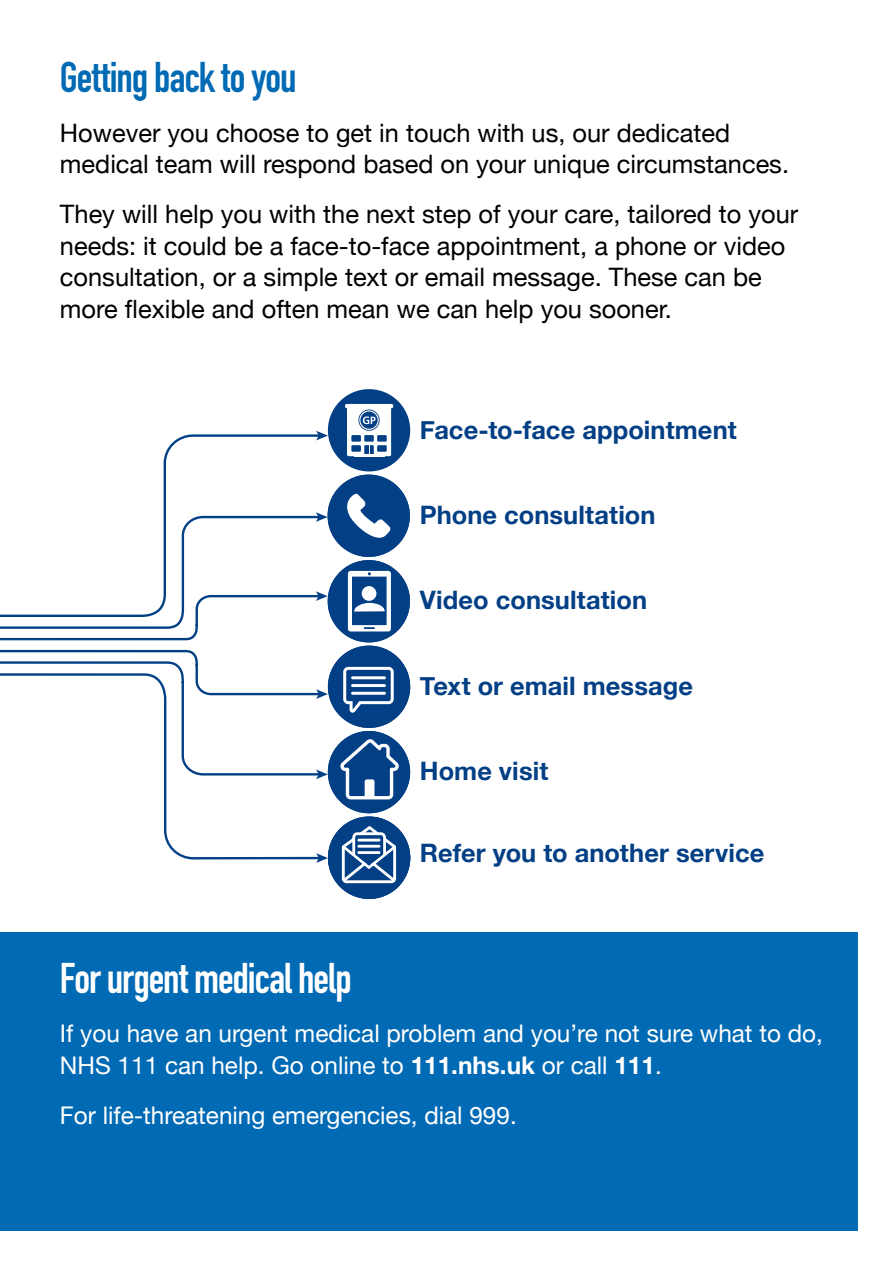
<style>
.page{position:relative;width:893px;height:1263px;background:#fff}
.page>*{position:absolute;margin:0;border:0;box-sizing:border-box;transform-origin:0 0}
.t1{font:700 42.3px "DIN Condensed";letter-spacing:-.025em;color:#fff}
.t2{font:700 42.3px "DIN Condensed";letter-spacing:-.025em;color:#006ab4}
.t3{font:25.35px/31.8px "Helvetica Neue";color:#000}
.t4{font:700 25.35px "Helvetica Neue";letter-spacing:.005em;color:#033f85}
.t5{font:24.3px/31.8px "Helvetica Neue";color:#fff}
.s1{font-weight:700}
</style>
<div class="page">
<svg style="left:164px;top:779px;width:152px;height:81px"></svg>
<svg style="left:316px;top:853px;width:12px;height:10px"></svg>
<svg style="left:163px;top:434px;width:154px;height:78px"></svg>
<svg style="left:316px;top:431px;width:12px;height:9px"></svg>
<svg style="left:0;top:649px;width:328px;height:130px"></svg>
<svg style="left:0;top:512px;width:328px;height:129px"></svg>
<div style="left:328px;top:475px;width:82px;height:82px;background:#033f85;border-radius:50%"></div>
<svg style="left:347px;top:494px;width:44px;height:44px"></svg>
<div style="left:328px;top:560px;width:82px;height:82px;background:#033f85;border-radius:50%"></div>
<div style="left:328px;top:646px;width:82px;height:82px;background:#033f85;border-radius:50%"></div>
<svg style="left:343px;top:667px;width:51px;height:46px"></svg>
<hr style="left:351px;top:692px;width:35px;height:3px;background:#fff;border-radius:2px">
<hr style="left:351px;top:684px;width:35px;height:3px;background:#fff;border-radius:2px">
<hr style="left:351px;top:676px;width:35px;height:3px;background:#fff;border-radius:2px">
<div style="left:328px;top:731px;width:82px;height:82px;background:#033f85;border-radius:50%"></div>
<div style="left:328px;top:389px;width:82px;height:82px;background:#033f85;border-radius:50%"></div>
<div style="left:328px;top:817px;width:82px;height:82px;background:#033f85;border-radius:50%"></div>
<svg style="left:342px;top:826px;width:54px;height:57px"></svg>
<div style="left:347px;top:407px;width:44px;height:49px;background:#fff;border-radius:2px"></div>
<hr style="left:345px;top:404px;width:48px;height:4px;background:#fff;border-radius:2px">
<div style="left:351px;top:435px;width:10px;height:7px;background:#033f85"></div>
<svg style="left:358px;top:409px;width:22px;height:22px"></svg>
<div style="left:351px;top:445px;width:10px;height:7px;background:#033f85"></div>
<div style="left:364px;top:435px;width:10px;height:7px;background:#033f85"></div>
<div style="left:377px;top:435px;width:10px;height:7px;background:#033f85"></div>
<div style="left:377px;top:445px;width:10px;height:7px;background:#033f85"></div>
<div style="left:364px;top:445px;width:10px;height:12px;background:#033f85"></div>
<hr style="left:354px;top:454px;width:30px;height:2px;background:#fff">
<svg style="left:340px;top:739px;width:59px;height:60px"></svg>
<div style="left:365px;top:779px;width:9px;height:19px;background:#fff;border-radius:2px"></div>
<svg style="left:337px;top:571px;width:62px;height:60px"></svg>
<div style="left:0;top:932px;width:858px;height:299px;background:#006ab4"></div>
<p class="t2" style="left:60px;top:48px;width:238px">Getting back to you</p>
<p class="t3" style="left:60px;top:118px;width:731px">However you choose to get in touch with us, our dedicated medical team will respond based on your unique circumstances.</p>
<p class="t3" style="left:60px;top:200px;width:740px">They will help you with the next step of your care, tailored to your needs: it could be a face-to-face appointment, a phone or video consultation, or a simple text or email message. These can be more flexible and often mean we can help you sooner.</p>
<p class="t4" style="left:420px;top:410px;width:318px">Face-to-face appointment</p>
<p class="t4" style="left:420px;top:495px;width:237px">Phone consultation</p>
<p class="t4" style="left:420px;top:580px;width:229px">Video consultation</p>
<p class="t4" style="left:420px;top:666px;width:275px">Text or email message</p>
<p class="t4" style="left:420px;top:751px;width:130px">Home visit</p>
<p class="t4" style="left:420px;top:833px;width:346px">Refer you to another service</p>
<p class="t1" style="left:60px;top:949px;width:293px">For urgent medical help</p>
<p class="t5" style="left:60px;top:1019px;width:764px">If you have an urgent medical problem and you’re not sure what to do,<br>NHS 111 can help. Go online to <span class="s1">111.nhs.uk</span> or call <span class="s1">111</span>.</p>
<p class="t5" style="left:60px;top:1101px;width:458px">For life-threatening emergencies, dial 999.</p>
</div>
